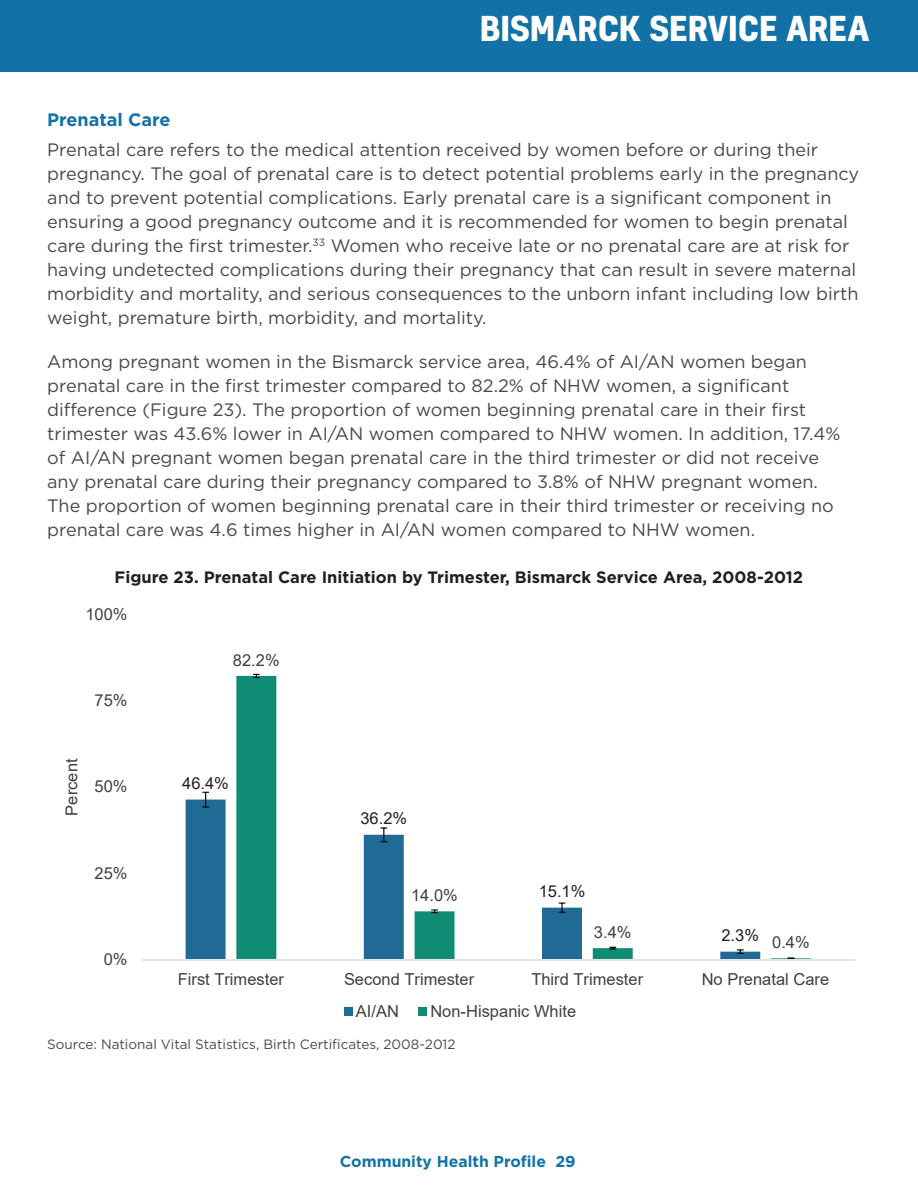
<style>
.page{position:relative;width:918px;height:1188px;background:#fff}
.page>*{position:absolute;margin:0;border:0;box-sizing:border-box;transform-origin:0 0}
.t1{font:700 33px "Kelson";color:#fff}
.t2{font:18px/24px "Gotham";color:#484948}
.t3{font:700 18px "Gotham";color:#1272a7}
.t4{font:16.5px "Arial";color:#40413e}
.t5{font:700 16.5px "Gotham";color:#231f20}
.t6{font:16.5px "Arial";color:#231f20}
.t7{font:700 15.75px "Gotham";color:#1272a7}
.t8{font:13.5px "Gotham";color:#484948}
</style>
<div class="page">
<div style="left:0;top:0;width:918px;height:72px;background:#1272a7"></div>
<div style="left:186px;top:800px;width:40px;height:159px;background:#1f6b95"></div>
<svg style="left:236px;top:676px;width:575px;height:283px"></svg>
<svg style="left:202px;top:792px;width:7px;height:16px"></svg>
<svg style="left:380px;top:827px;width:7px;height:15px"></svg>
<svg style="left:559px;top:903px;width:6px;height:10px"></svg>
<svg style="left:737px;top:949px;width:7px;height:5px"></svg>
<svg style="left:253px;top:674px;width:7px;height:4px"></svg>
<svg style="left:431px;top:909px;width:7px;height:4px"></svg>
<svg style="left:609px;top:947px;width:7px;height:3px"></svg>
<svg style="left:788px;top:957px;width:6px;height:2px"></svg>
<hr style="left:142px;top:959px;width:713px;height:1px;background:#e3e4e3">
<div style="left:344px;top:1007px;width:8px;height:9px;background:#1f6b95"></div>
<div style="left:419px;top:1007px;width:8px;height:9px;background:#118c74"></div>
<h1 class="t1" style="left:480px;top:5px;width:391px">BISMARCK SERVICE AREA</h1>
<p class="t3" style="left:47px;top:107px;width:125px">Prenatal Care</p>
<p class="t2" style="left:47px;top:137px;width:814px">Prenatal care refers to the medical attention received by women before or during their pregnancy. The goal of prenatal care is to detect potential problems early in the pregnancy and to prevent potential complications. Early prenatal care is a significant component in ensuring a good pregnancy outcome and it is recommended for women to begin prenatal care during the first trimester.<sup>33</sup> Women who receive late or no prenatal care are at risk for having undetected complications during their pregnancy that can result in severe maternal morbidity and mortality, and serious consequences to the unborn infant including low birth weight, premature birth, morbidity, and mortality.</p>
<p class="t2" style="left:47px;top:349px;width:795px">Among pregnant women in the Bismarck service area, 46.4% of AI/AN women began prenatal care in the first trimester compared to 82.2% of NHW women, a significant difference (Figure 23). The proportion of women beginning prenatal care in their first trimester was 43.6% lower in AI/AN women compared to NHW women. In addition, 17.4% of AI/AN pregnant women began prenatal care in the third trimester or did not receive any prenatal care during their pregnancy compared to 3.8% of NHW pregnant women.<br>The proportion of women beginning prenatal care in their third trimester or receiving no prenatal care was 4.6 times higher in AI/AN women compared to NHW women.</p>
<p class="t5" style="left:115px;top:566px;width:690px">Figure 23. Prenatal Care Initiation by Trimester, Bismarck Service Area, 2008-2012</p>
<p class="t4" style="left:85px;top:603px;width:44px">100%</p>
<p class="t4" style="left:95px;top:689px;width:34px">75%</p>
<p class="t4" style="left:60px;top:816px;width:58px;rotate:-90deg">Percent</p>
<p class="t4" style="left:95px;top:775px;width:34px">50%</p>
<p class="t4" style="left:95px;top:862px;width:34px">25%</p>
<p class="t4" style="left:104px;top:948px;width:25px">0%</p>
<p class="t4" style="left:233px;top:648px;width:48px">82.2%</p>
<p class="t6" style="left:182px;top:772px;width:48px">46.4%</p>
<p class="t6" style="left:360px;top:807px;width:48px">36.2%</p>
<p class="t4" style="left:411px;top:884px;width:48px">14.0%</p>
<p class="t6" style="left:539px;top:880px;width:48px">15.1%</p>
<p class="t4" style="left:594px;top:921px;width:39px">3.4%</p>
<p class="t6" style="left:721px;top:924px;width:39px">2.3%</p>
<p class="t4" style="left:772px;top:931px;width:39px">0.4%</p>
<p class="t4" style="left:178px;top:967px;width:108px">First Trimester</p>
<p class="t4" style="left:344px;top:967px;width:132px">Second Trimester</p>
<p class="t4" style="left:531px;top:967px;width:113px">Third Trimester</p>
<p class="t4" style="left:702px;top:967px;width:129px">No Prenatal Care</p>
<p class="t4" style="left:356px;top:1000px;width:45px">AI/AN</p>
<p class="t4" style="left:430px;top:1000px;width:147px">Non-Hispanic White</p>
<p class="t8" style="left:47px;top:1035px;width:410px">Source: National Vital Statistics, Birth Certificates, 2008-2012</p>
<p class="t7" style="left:340px;top:1151px;width:237px">Community Health Profile 29</p>
</div>
